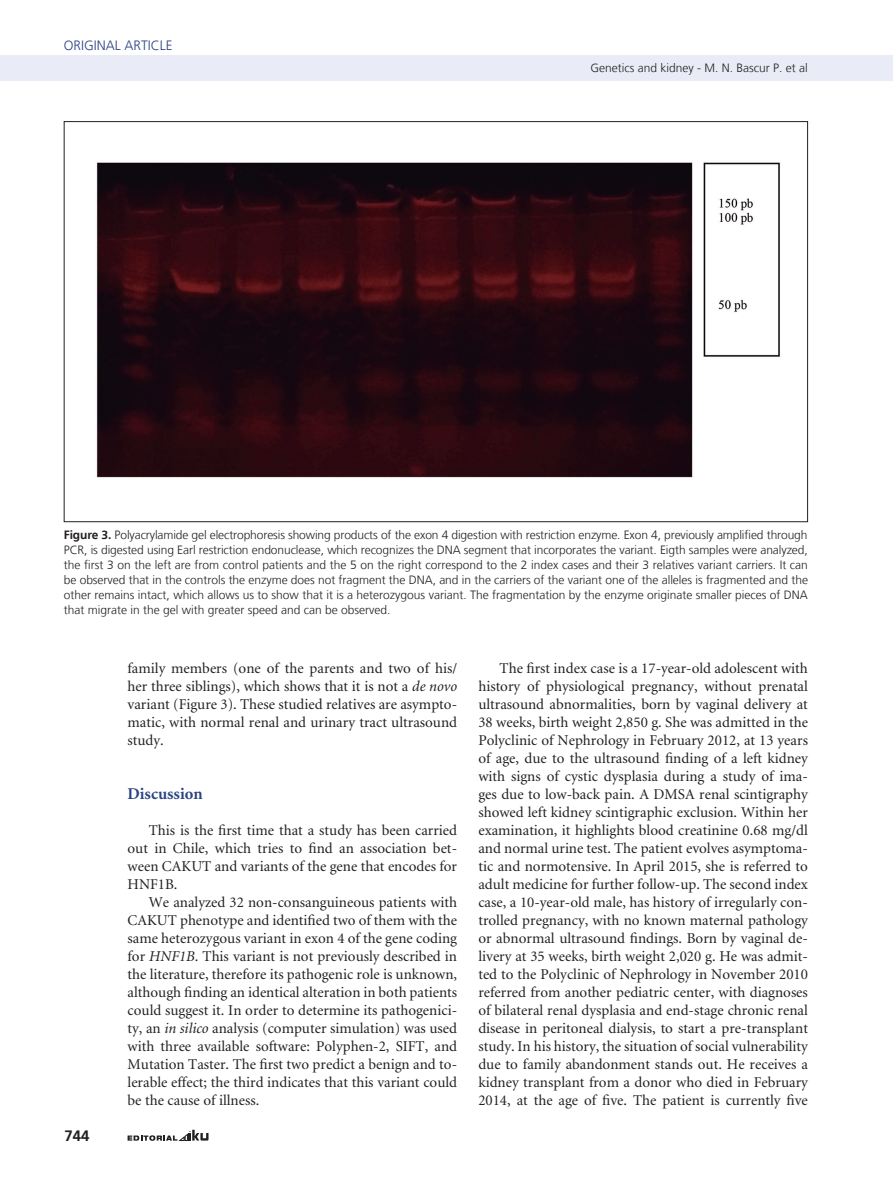
<style>
.page{position:relative;width:893px;height:1191px;background:#fff}
.page>*{position:absolute;margin:0;border:0;box-sizing:border-box;transform-origin:0 0}
._6-subtitulo{font:700 16.5px "Minion";color:#2a4282}
._1-texto{font:15px/18px "Minion";color:#231f20;text-align:justify}
.t1{font:700 15px "Frutiger LT";color:#231f20}
.t2{font:300 13.5px "Frutiger LT";color:#2a4282}
._7-tabla{font:300 12px/15px "Frutiger LT";color:#231f20;text-align:justify}
._3-datos_autores-doi{font:300 12px "Frutiger LT";color:#231f20}
.s1{font-weight:700}
.s2{font-style:italic}
</style>
<div class="page">
<div style="left:0;top:55px;width:893px;height:26px;background:#e9ecf6"></div>
<svg style="left:128px;top:1129px;width:81px;height:11px"></svg>
<img style="left:96px;top:162px;width:684px;height:316px">
<p class="t2" style="left:64px;top:38px;width:18px">Original</p>
<p class="t2" style="left:125px;top:38px;width:17px">Article</p>
<p class="_3-datos_autores-doi" style="left:591px;top:61px;width:219px">Genetics and kidney - M. N. Bascur P. et al</p>
<p class="_7-tabla" style="left:64px;top:527px;width:746px"><span class="s1">Figure 3.</span> Polyacrylamide gel electrophoresis showing products of the exon 4 digestion with restriction enzyme. Exon 4, previously amplified through PCR, is digested using Earl restriction endonuclease, which recognizes the DNA segment that incorporates the variant. Eigth samples were analyzed, the first 3 on the left are from control patients and the 5 on the right correspond to the 2 index cases and their 3 relatives variant carriers. It can be observed that in the controls the enzyme does not fragment the DNA, and in the carriers of the variant one of the alleles is fragmented and the other remains intact, which allows us to show that it is a heterozygous variant. The fragmentation by the enzyme originate smaller pieces of DNA that migrate in the gel with greater speed and can be observed.</p>
<p class="t1" style="left:65px;top:1126px;width:27px">744</p>
<p class="_1-texto" style="left:128px;top:659px;width:331px">family members (one of the parents and two of his/ her three siblings), which shows that it is not a <span class="s2">de novo </span>variant (Figure 3). These studied relatives are asympto&shy;matic, with normal renal and urinary tract ultrasound study.</p>
<p class="_6-subtitulo" style="left:128px;top:785px;width:77px">Discussion</p>
<p class="_1-texto" style="left:128px;top:821px;width:331px;text-indent:21px">This is the first time that a study has been carried out in Chile, which tries to find an association bet&shy;ween CAKUT and variants of the gene that encodes for HNF1B.</p>
<p class="_1-texto" style="left:128px;top:893px;width:331px;text-indent:21px">We analyzed 32 non-consanguineous patients with CAKUT phenotype and identified two of them with the same heterozygous variant in exon 4 of the gene coding for <span class="s2">HNF1B</span>. This variant is not previously described in the literature, therefore its pathogenic role is unknown, although finding an identical alteration in both patients could suggest it. In order to determine its pathogenici&shy;ty, an <span class="s2">in silico</span> analysis (computer simulation) was used with three available software: Polyphen-2, SIFT, and Mutation Taster. The first two predict a benign and to&shy;lerable effect; the third indicates that this variant could be the cause of illness.</p>
<p class="_1-texto" style="left:478px;top:659px;width:331px;text-indent:21px">The first index case is a 17-year-old adolescent with history of physiological pregnancy, without prenatal ultrasound abnormalities, born by vaginal delivery at 38 weeks, birth weight 2,850 g. She was admitted in the Polyclinic of Nephrology in February 2012, at 13 years of age, due to the ultrasound finding of a left kidney with signs of cystic dysplasia during a study of ima&shy;ges due to low-back pain. A DMSA renal scintigraphy showed left kidney scintigraphic exclusion. Within her examination, it highlights blood creatinine 0.68 mg/dl and normal urine test. The patient evolves asymptoma&shy;tic and normotensive. In April 2015, she is referred to adult medicine for further follow-up. The second index case, a 10-year-old male, has history of irregularly con&shy;trolled pregnancy, with no known maternal pathology or abnormal ultrasound findings. Born by vaginal de&shy;livery at 35 weeks, birth weight 2,020 g. He was admit&shy;ted to the Polyclinic of Nephrology in November 2010 referred from another pediatric center, with diagnoses of bilateral renal dysplasia and end-stage chronic renal disease in peritoneal dialysis, to start a pre-transplant study. In his history, the situation of social vulnerability due to family abandonment stands out. He receives a kidney transplant from a donor who died in February 2014, at the age of five. The patient is currently five</p>
</div>
